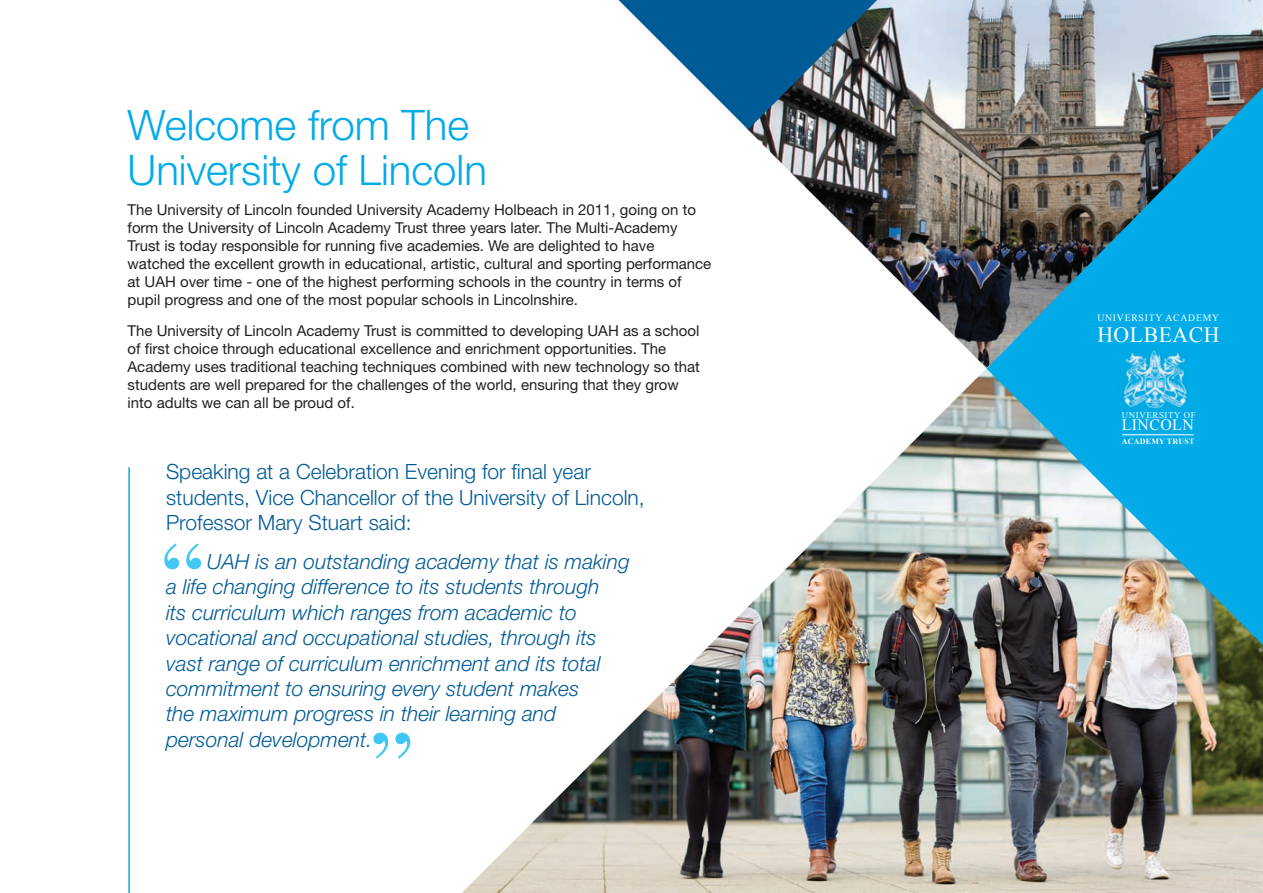
<style>
.page{position:relative;width:1263px;height:893px;background:#fff}
.page>*{position:absolute;margin:0;border:0;box-sizing:border-box;transform-origin:0 0}
.t1{font:99px "Bodoni Std";color:#40c7f4}
.t2{font:300 42px/45px "Helvetica Neue LT Std";color:#00abe7}
.t3{font:21.75px "Times New Roman";letter-spacing:.025em;color:#fff}
.t4{font:italic 300 21px/25.5px "Helvetica Neue LT Std";color:#005b97}
.t5{font:300 21px/25.5px "Helvetica Neue LT Std";color:#005b97}
.t6{font:15.9px "Times New Roman";letter-spacing:.025em;color:#fff}
.t7{font:15px/18px "Helvetica Neue LT Std";color:#231f20}
.t8{font:9.75px "Times New Roman";letter-spacing:.075em;color:#fff}
.t9{font:8.85px "Times New Roman";letter-spacing:.075em;color:#fff}
.t10{font:700 7.95px "Times New Roman";letter-spacing:.025em;color:#fff}
</style>
<div class="page">
<hr style="left:128px;top:467px;width:2px;height:426px;background:#00abe7">
<img style="left:618px;top:0;width:645px;height:333px">
<img style="left:462px;top:333px;width:801px;height:560px">
<img style="left:986px;top:65px;width:277px;height:602px">
<img style="left:1096px;top:347px;width:125px;height:63px">
<hr style="left:1122px;top:434px;width:71px;height:1px;background:#fff">
<h2 class="t2" style="left:128px;top:107px;width:361px">Welcome from The<br>University of Lincoln</h2>
<p class="t7" style="left:128px;top:203px;width:585px">The University of Lincoln founded University Academy Holbeach in 2011, going on to form the University of Lincoln Academy Trust three years later. The Multi-Academy Trust is today responsible for running five academies. We are delighted to have watched the excellent growth in educational, artistic, cultural and sporting performance at UAH over time - one of the highest performing schools in the country in terms of pupil progress and one of the most popular schools in Lincolnshire.</p>
<p class="t7" style="left:128px;top:323px;width:574px">The University of Lincoln Academy Trust is committed to developing UAH as a school of first choice through educational excellence and enrichment opportunities. The Academy uses traditional teaching techniques combined with new technology so that students are well prepared for the challenges of the world, ensuring that they grow into adults we can all be proud of.</p>
<h3 class="t5" style="left:166px;top:461px;width:480px">Speaking at a Celebration Evening for final year students, Vice Chancellor of the University of Lincoln,<br>Professor Mary Stuart said:</h3>
<p class="t4" style="left:166px;top:550px;width:465px;text-indent:41px">UAH is an outstanding academy that is making a life changing difference to its students through<br>its curriculum which ranges from academic to vocational and occupational studies, through its vast range of curriculum enrichment and its total commitment to ensuring every student makes<br>the maximum progress in their learning and personal development.</p>
<h1 class="t1" style="left:160px;top:540px;width:45px">“</h1>
<h1 class="t1" style="left:370px;top:730px;width:45px">”</h1>
<p class="t8" style="left:1097px;top:312px;width:123px">UNIVERSITY ACADEMY</p>
<h3 class="t3" style="left:1097px;top:322px;width:124px">HOLBEACH</h3>
<p class="t9" style="left:1122px;top:410px;width:75px">UNIVERSITY OF</p>
<p class="t6" style="left:1122px;top:416px;width:73px">LINCOLN</p>
<p class="t10" style="left:1122px;top:436px;width:74px">ACADEMY TRUST</p>
</div>
